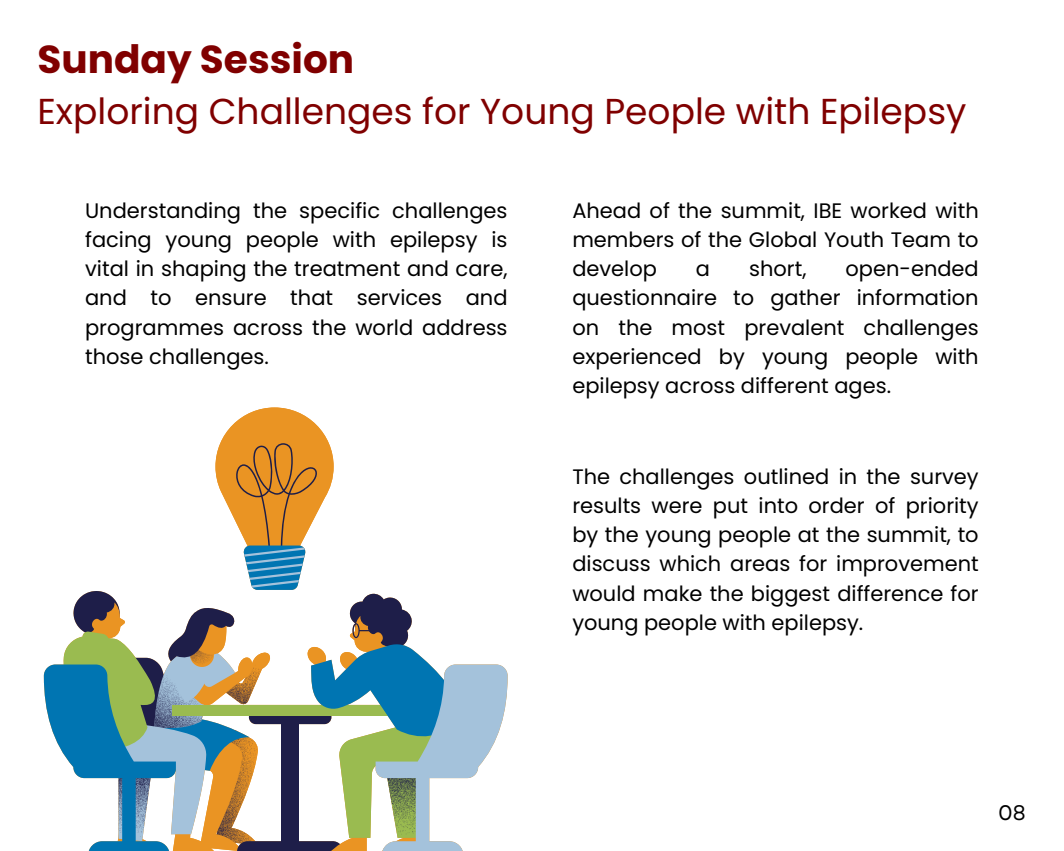
<style>
.page{position:relative;width:1064px;height:851px;background:#fff}
.page>*{position:absolute;margin:0;border:0;box-sizing:border-box;transform-origin:0 0}
.t1{font:700 39px "Poppins";color:#800000}
.t2{font:36px "Poppins";color:#800000}
.t3{font:21px/29.2px "Poppins";color:#000;text-align:justify}
.t4{font:21px "Garet";color:#000}
</style>
<div class="page">
<svg style="left:44px;top:407px;width:463px;height:443px"></svg>
<h1 class="t1" style="left:37px;top:32px;width:318px">Sunday Session</h1>
<h2 class="t2" style="left:37px;top:86px;width:930px">Exploring Challenges for Young People with Epilepsy</h2>
<p class="t3" style="left:85px;top:196px;width:424px">Understanding the specific challenges facing young people with epilepsy is vital in shaping the treatment and care, and to ensure that services and programmes across the world address those challenges.</p>
<p class="t3" style="left:572px;top:196px;width:408px">Ahead of the summit, IBE worked with members of the Global Youth Team to develop</p>
<p class="t3" style="left:572px;top:254px;width:408px;text-indent:273px">open-ended questionnaire to gather information on the most prevalent challenges experienced by young people with epilepsy across different ages.</p>
<p class="t3" style="left:695px;top:254px;width:16px">a</p>
<p class="t3" style="left:749px;top:254px;width:59px">short,</p>
<p class="t3" style="left:572px;top:461px;width:408px">The challenges outlined in the survey results were put into order of priority by the young people at the summit, to discuss which areas for improvement would make the biggest difference for young people with epilepsy.</p>
<p class="t4" style="left:997px;top:797px;width:29px">08</p>
</div>
